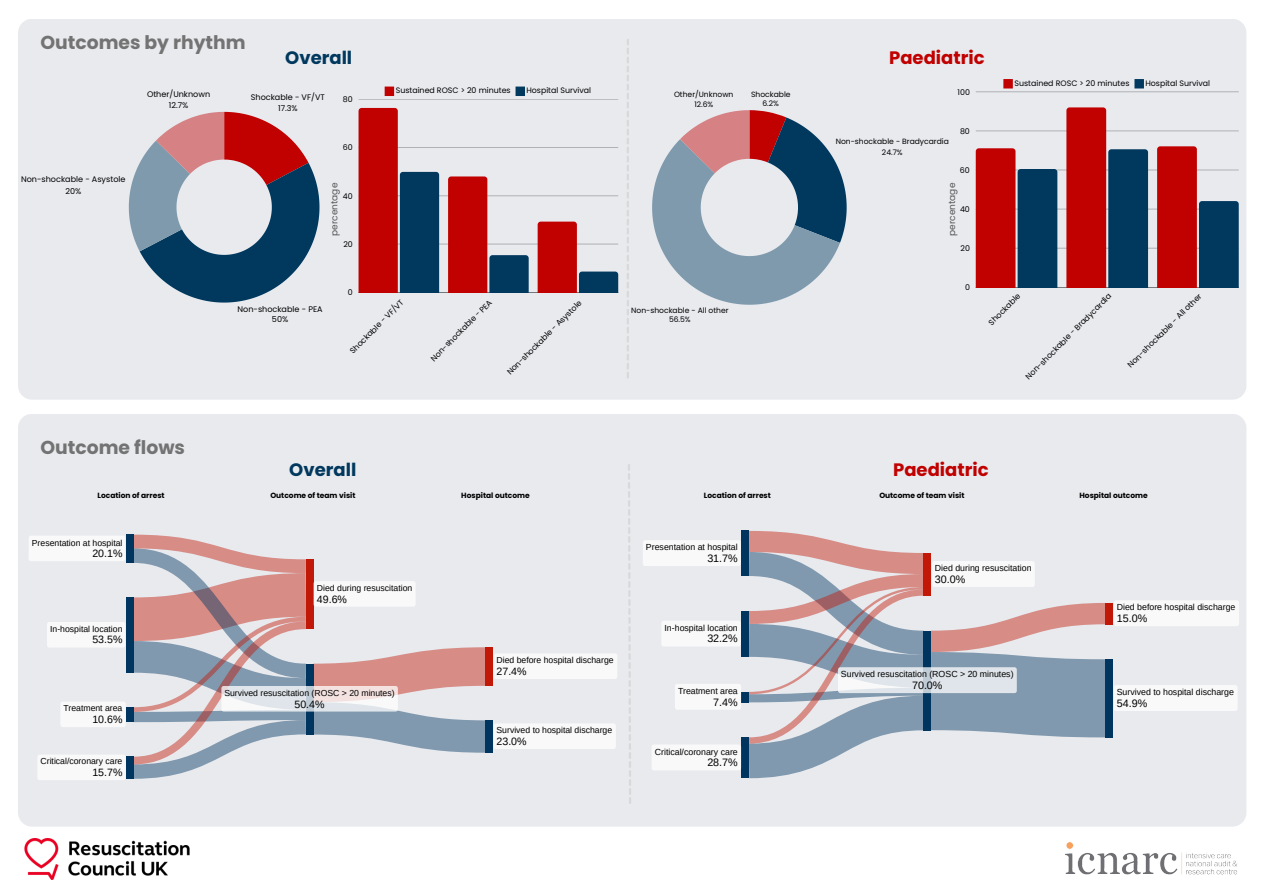
<style>
.page{position:relative;width:1263px;height:893px;background:#fff}
.page>*{position:absolute;margin:0;border:0;box-sizing:border-box;transform-origin:0 0}
.t1{font:700 18.75px "Poppins";color:#737373}
.t2{font:700 18px "Poppins";color:#c10000}
.t3{font:700 18px "Poppins";color:#00385e}
.t4{font:10.73px "Liberation Sans";color:#000}
.t5{font:10.57px "Liberation Sans";color:#000}
.t6{font:9px "Poppins";color:#545454}
.t7{font:8.77px "Liberation Sans";color:#000}
.t8{font:8.7px "Liberation Sans";color:#000}
.t9{font:8.1px/11.1px "Poppins";color:#000;text-align:center}
.t10{font:7.88px "Poppins";color:#000}
.t11{font:7.57px/9.2px "Poppins";color:#000;text-align:center}
.t12{font:700 7.5px "Poppins";color:#000}
</style>
<div class="page">
<div style="left:18px;top:414px;width:1228px;height:412px;background:#e8eaee;border-radius:14px"></div>
<div style="left:18px;top:19px;width:1228px;height:381px;background:#e8eaee;border-radius:14px"></div>
<div style="left:385px;top:87px;width:9px;height:9px;background:#c10000"></div>
<div style="left:515px;top:87px;width:10px;height:9px;background:#00385e"></div>
<hr style="left:358px;top:244px;width:260px;height:1px;background:#000">
<hr style="left:358px;top:196px;width:260px;height:1px;background:#000">
<hr style="left:358px;top:147px;width:260px;height:1px;background:#000">
<hr style="left:358px;top:99px;width:260px;height:1px;background:#000">
<hr style="left:358px;top:292px;width:260px;height:1px;background:#000">
<svg style="left:358px;top:108px;width:81px;height:184px"></svg>
<svg style="left:448px;top:176px;width:81px;height:116px"></svg>
<svg style="left:538px;top:222px;width:80px;height:70px"></svg>
<svg style="left:129px;top:112px;width:190px;height:190px"></svg>
<div style="left:1003px;top:79px;width:10px;height:9px;background:#c10000"></div>
<div style="left:1134px;top:79px;width:10px;height:9px;background:#00385e"></div>
<hr style="left:976px;top:248px;width:263px;height:1px;background:#000">
<hr style="left:976px;top:209px;width:263px;height:1px;background:#000">
<hr style="left:976px;top:170px;width:263px;height:1px;background:#000">
<hr style="left:976px;top:131px;width:263px;height:1px;background:#000">
<hr style="left:976px;top:92px;width:263px;height:1px;background:#000">
<hr style="left:976px;top:287px;width:263px;height:1px;background:#000">
<svg style="left:976px;top:148px;width:81px;height:139px"></svg>
<svg style="left:1066px;top:107px;width:82px;height:180px"></svg>
<svg style="left:1157px;top:146px;width:82px;height:141px"></svg>
<svg style="left:652px;top:110px;width:195px;height:195px"></svg>
<svg style="left:29px;top:534px;width:588px;height:246px"></svg>
<svg style="left:643px;top:530px;width:596px;height:249px"></svg>
<svg style="left:627px;top:39px;width:2px;height:339px"></svg>
<svg style="left:628px;top:464px;width:3px;height:340px"></svg>
<img style="left:25px;top:838px;width:165px;height:41px">
<img style="left:1065px;top:842px;width:172px;height:33px">
<h1 class="t1" style="left:40px;top:29px;width:207px">Outcomes by rhythm</h1>
<p class="t3" style="left:285px;top:45px;width:69px">Overall</p>
<p class="t2" style="left:889px;top:45px;width:97px">Paediatric</p>
<p class="t9" style="left:147px;top:89px;width:65px">Other/Unknown<br>12.7%</p>
<p class="t9" style="left:21px;top:173px;width:106px;line-height:11.9px">Non-shockable - Asystole<br>20%</p>
<p class="t9" style="left:251px;top:91px;width:76px">Shockable - VF/VT<br>17.3%</p>
<p class="t10" style="left:343px;top:94px;width:11px">80</p>
<p class="t10" style="left:343px;top:142px;width:11px">60</p>
<p class="t10" style="left:396px;top:85px;width:116px">Sustained ROSC &gt; 20 minutes</p>
<p class="t10" style="left:526px;top:85px;width:66px">Hospital Survival</p>
<p class="t11" style="left:674px;top:89px;width:61px;line-height:10.4px">Other/Unknown<br>12.6%</p>
<p class="t11" style="left:751px;top:89px;width:41px">Shockable<br>6.2%</p>
<p class="t10" style="left:957px;top:86px;width:14px">100</p>
<p class="t11" style="left:836px;top:135px;width:115px;line-height:11px">Non-shockable - Bradycardia<br>24.7%</p>
<p class="t10" style="left:960px;top:125px;width:11px">80</p>
<p class="t10" style="left:960px;top:165px;width:11px">60</p>
<p class="t6" style="left:328px;top:236px;width:54px;rotate:-90deg">percentage</p>
<p class="t6" style="left:946px;top:236px;width:54px;rotate:-90deg">percentage</p>
<p class="t10" style="left:343px;top:190px;width:11px">40</p>
<p class="t10" style="left:960px;top:204px;width:11px">40</p>
<p class="t10" style="left:343px;top:239px;width:11px">20</p>
<p class="t10" style="left:960px;top:243px;width:11px">20</p>
<p class="t10" style="left:1014px;top:77px;width:116px">Sustained ROSC &gt; 20 minutes</p>
<p class="t10" style="left:1145px;top:77px;width:66px">Hospital Survival</p>
<h1 class="t1" style="left:40px;top:434px;width:146px">Outcome flows</h1>
<p class="t9" style="left:237px;top:304px;width:87px;line-height:9.8px">Non-shockable - PEA<br>50%</p>
<p class="t10" style="left:348px;top:287px;width:6px">0</p>
<p class="t10" style="left:347px;top:348px;width:74px;rotate:-45deg">Shockable - VF/VT</p>
<p class="t10" style="left:428px;top:356px;width:84px;rotate:-45deg">Non-shockable - PEA</p>
<p class="t10" style="left:504px;top:369px;width:103px;rotate:-45deg">Non-shockable - Asystole</p>
<p class="t11" style="left:631px;top:305px;width:99px">Non-shockable - All other<br>56.5%</p>
<p class="t10" style="left:965px;top:282px;width:6px">0</p>
<p class="t10" style="left:986px;top:320px;width:43px;rotate:-45deg">Shockable</p>
<p class="t10" style="left:1023px;top:374px;width:119px;rotate:-45deg">Non-shockable - Bradycardia</p>
<p class="t10" style="left:1125px;top:362px;width:103px;rotate:-45deg">Non-shockable - Al other</p>
<h1 class="t3" style="left:289px;top:457px;width:69px">Overall</h1>
<h2 class="t2" style="left:893px;top:457px;width:97px">Paediatric</h2>
<h1 class="t12" style="left:97px;top:490px;width:69px">Location of arrest</h1>
<h2 class="t12" style="left:270px;top:490px;width:87px">Outcome of team visit</h2>
<h1 class="t12" style="left:461px;top:490px;width:70px">Hospital outcome</h1>
<p class="t8" style="left:32px;top:537px;width:92px">Presentation at hospital</p>
<h3 class="t5" style="left:92px;top:547px;width:32px">20.1%</h3>
<p class="t8" style="left:50px;top:624px;width:74px">In-hospital location</p>
<h3 class="t5" style="left:92px;top:634px;width:32px">53.5%</h3>
<p class="t8" style="left:64px;top:703px;width:60px">Treatment area</p>
<h3 class="t5" style="left:92px;top:713px;width:32px">10.6%</h3>
<p class="t8" style="left:41px;top:756px;width:83px">Critical/coronary care</p>
<h3 class="t5" style="left:92px;top:766px;width:32px">15.7%</h3>
<p class="t8" style="left:317px;top:583px;width:97px">Died during resuscitation</p>
<h3 class="t5" style="left:317px;top:593px;width:32px">49.6%</h3>
<p class="t8" style="left:224px;top:688px;width:172px">Survived resuscitation (ROSC &gt; 20 minutes)</p>
<h3 class="t5" style="left:294px;top:698px;width:32px">50.4%</h3>
<p class="t8" style="left:496px;top:655px;width:119px">Died before hospital discharge</p>
<h3 class="t5" style="left:496px;top:665px;width:32px">27.4%</h3>
<p class="t8" style="left:496px;top:725px;width:117px">Survived to hospital discharge</p>
<h3 class="t5" style="left:496px;top:735px;width:32px">23.0%</h3>
<p class="t12" style="left:704px;top:490px;width:69px">Location of arrest</p>
<p class="t12" style="left:879px;top:490px;width:87px">Outcome of team visit</p>
<h1 class="t12" style="left:1079px;top:490px;width:70px">Hospital outcome</h1>
<p class="t7" style="left:646px;top:542px;width:93px">Presentation at hospital</p>
<h3 class="t4" style="left:707px;top:552px;width:32px">31.7%</h3>
<p class="t7" style="left:664px;top:622px;width:75px">In-hospital location</p>
<h3 class="t4" style="left:707px;top:633px;width:32px">32.2%</h3>
<p class="t7" style="left:678px;top:686px;width:61px">Treatment area</p>
<h3 class="t4" style="left:713px;top:696px;width:26px">7.4%</h3>
<p class="t7" style="left:655px;top:746px;width:85px">Critical/coronary care</p>
<h3 class="t4" style="left:707px;top:756px;width:32px">28.7%</h3>
<p class="t7" style="left:935px;top:563px;width:98px">Died during resuscitation</p>
<h3 class="t4" style="left:935px;top:573px;width:32px">30.0%</h3>
<p class="t7" style="left:841px;top:669px;width:174px">Survived resuscitation (ROSC &gt; 20 minutes)</p>
<h3 class="t4" style="left:912px;top:679px;width:32px">70.0%</h3>
<p class="t7" style="left:1117px;top:602px;width:120px">Died before hospital discharge</p>
<h3 class="t4" style="left:1117px;top:612px;width:32px">15.0%</h3>
<p class="t7" style="left:1117px;top:687px;width:119px">Survived to hospital discharge</p>
<h3 class="t4" style="left:1117px;top:697px;width:32px">54.9%</h3>
</div>
